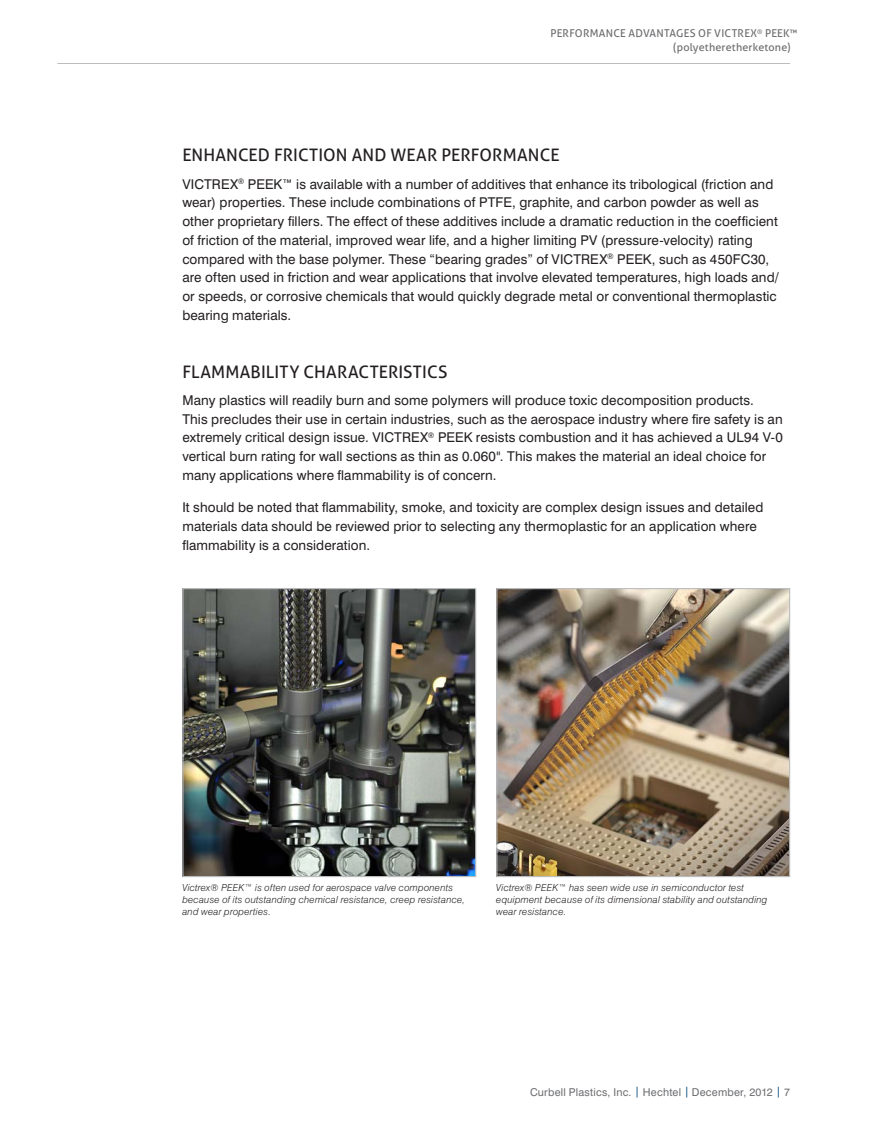
<style>
.page{position:relative;width:878px;height:1134px;background:#fff}
.page>*{position:absolute;margin:0;border:0;box-sizing:border-box;transform-origin:0 0}
.Headers{font:17.25px "Aller";letter-spacing:.01em;color:#231f20}
.t1{font:13.5px/18.8px "Swiss 721 BT";letter-spacing:.005em;color:#231f20}
.t2{font:10.8px "Aller";letter-spacing:.02em;color:#6c6d70}
.t3{font:10.8px "Swiss 721 BT";letter-spacing:.02em;color:#6c6d70}
.captions{font:italic 300 9.75px/12px "Swiss 721 BT";letter-spacing:.02em;color:#231f20}
.s1{color:#004578}
</style>
<div class="page">
<img style="left:184px;top:590px;width:290px;height:285px">
<div style="left:182px;top:588px;width:294px;height:289px;border:1px solid #bcbdc0"></div>
<img style="left:498px;top:590px;width:290px;height:285px">
<div style="left:496px;top:588px;width:294px;height:289px;border:1px solid #bcbdc0"></div>
<hr style="left:57px;top:63px;width:733px;height:1px;background:#bcbdc0">
<p class="t2" style="left:550px;top:27px;width:248px">PERFORMANCE ADVANTAGES OF VICTREX<sup>®</sup> PEEK<sup>™</sup></p>
<p class="t2" style="left:673px;top:40px;width:119px">(polyetheretherketone)</p>
<p class="Headers" style="left:182px;top:145px;width:379px">ENHANCED FRICTION AND WEAR PERFORMANCE</p>
<p class="t1" style="left:182px;top:174px;width:598px">VICTREX<sup>®</sup> PEEK™ is available with a number of additives that enhance its tribological (friction and wear) properties. These include combinations of PTFE, graphite, and carbon powder as well as other proprietary fillers. The effect of these additives include a dramatic reduction in the coefficient of friction of the material, improved wear life, and a higher limiting PV (pressure-velocity) rating compared with the base polymer. These “bearing grades” of VICTREX<sup>®</sup> PEEK, such as 450FC30, are often used in friction and wear applications that involve elevated temperatures, high loads and/ or speeds, or corrosive chemicals that would quickly degrade metal or conventional thermoplastic bearing materials.</p>
<p class="Headers" style="left:182px;top:361px;width:266px">FLAMMABILITY CHARACTERISTICS</p>
<p class="t1" style="left:182px;top:391px;width:602px">Many plastics will readily burn and some polymers will produce toxic decomposition products.<br>This precludes their use in certain industries, such as the aerospace industry where fire safety is an extremely critical design issue. VICTREX<sup>®</sup> PEEK resists combustion and it has achieved a UL94 V-0 vertical burn rating for wall sections as thin as 0.060". This makes the material an ideal choice for many applications where flammability is of concern.</p>
<p class="t1" style="left:182px;top:498px;width:582px">It should be noted that flammability, smoke, and toxicity are complex design issues and detailed materials data should be reviewed prior to selecting any thermoplastic for an application where flammability is a consideration.</p>
<p class="captions" style="left:182px;top:881px;width:284px">Victrex® PEEK™ is often used for aerospace valve components because of its outstanding chemical resistance, creep resistance, and wear properties.</p>
<p class="captions" style="left:496px;top:881px;width:273px">Victrex® PEEK™ has seen wide use in semiconductor test equipment because of its dimensional stability and outstanding wear resistance.</p>
<p class="t3" style="left:530px;top:1085px;width:261px">Curbell Plastics, Inc. <span class="s1">|</span> Hechtel <span class="s1">|</span> December, 2012 <span class="s1">|</span> 7</p>
</div>
